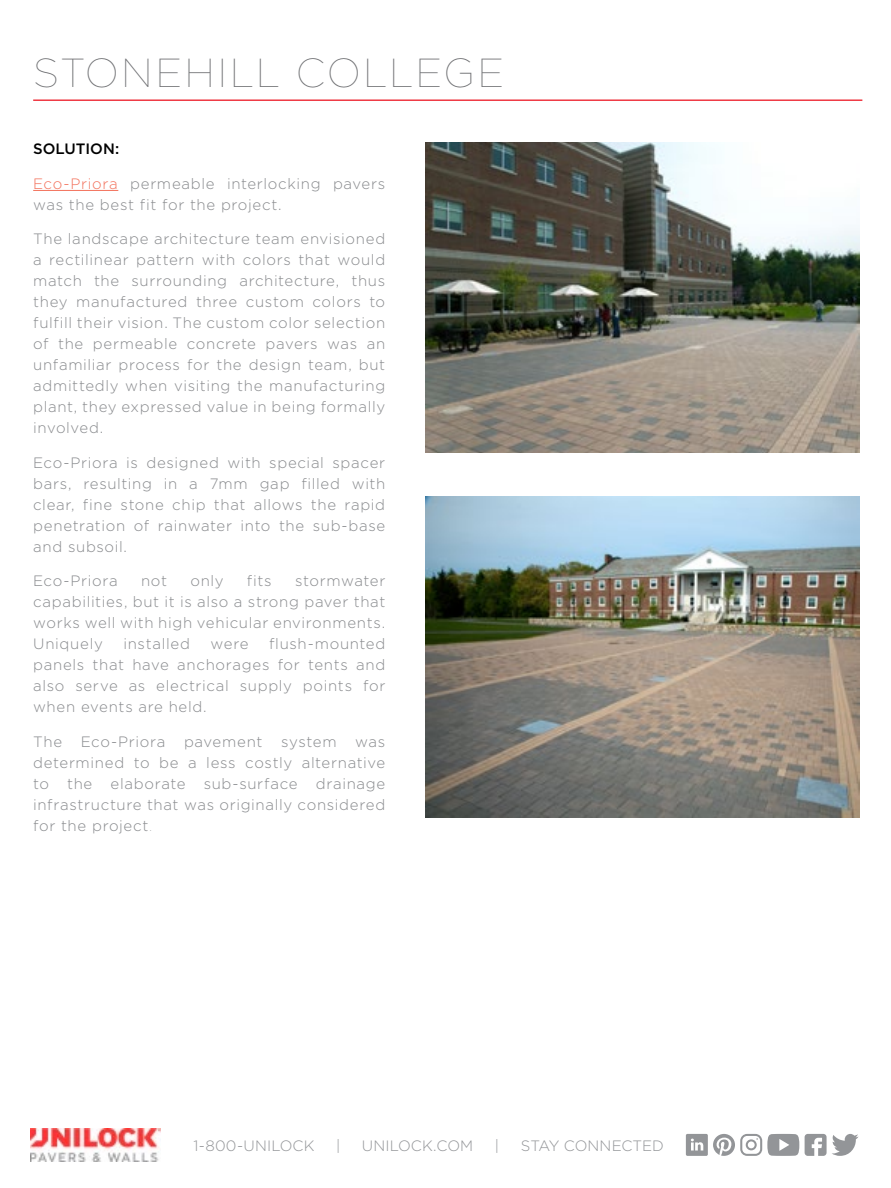
<style>
.page{position:relative;width:891px;height:1188px;background:#fff}
.page>*{position:absolute;margin:0;border:0;box-sizing:border-box;transform-origin:0 0}
.t1{font:100 40.5px "Gotham";letter-spacing:.06em;color:#6d6e71}
.t2{font:300 15px/21px "Gotham";letter-spacing:.045em;color:#888a8d;text-align:justify}
.t3{font:300 15px "Gotham";letter-spacing:.005em;color:#939598}
.t4{font:500 15px "Gotham";color:#000}
.s1{color:#f3715b}
.s2{font-weight:100}
</style>
<div class="page">
<hr style="left:33px;top:190px;width:85px;height:1px;background:#f3715b">
<img style="left:426px;top:496px;width:433px;height:322px">
<img style="left:426px;top:142px;width:433px;height:311px">
<hr style="left:33px;top:99px;width:829px;height:2px;background:#ef3742">
<img style="left:31px;top:1129px;width:129px;height:32px">
<svg style="left:686px;top:1134px;width:113px;height:22px"></svg>
<svg style="left:805px;top:1134px;width:54px;height:22px"></svg>
<h1 class="t1" style="left:33px;top:48px;width:473px">STONEHILL COLLEGE</h1>
<p class="t4" style="left:33px;top:139px;width:88px">SOLUTION:</p>
<p class="t2" style="left:33px;top:173px;width:354px"><span class="s1">Eco-Priora</span> permeable interlocking pavers was the best fit for the project.</p>
<p class="t2" style="left:33px;top:228px;width:354px">The landscape architecture team envisioned a rectilinear pattern with colors that would match the surrounding architecture, thus they manufactured three custom colors to fulfill their vision. The custom color selection of the permeable concrete pavers was an unfamiliar process for the design team, but admittedly when visiting the manufacturing plant, they expressed value in being formally involved.</p>
<p class="t2" style="left:33px;top:452px;width:354px">Eco-Priora is designed with special spacer bars, resulting in a 7mm gap filled with clear, fine stone chip that allows the rapid penetration of rainwater into the sub-base and subsoil.</p>
<p class="t2" style="left:33px;top:570px;width:86px">Eco-Priora</p>
<p class="t2" style="left:141px;top:570px;width:28px">not</p>
<p class="t2" style="left:190px;top:570px;width:35px">only</p>
<p class="t2" style="left:247px;top:570px;width:26px">fits</p>
<p class="t2" style="left:33px;top:570px;width:354px;text-indent:262px">stormwater capabilities, but it is also a strong paver that works well with high vehicular environments.<br>Uniquely</p>
<p class="t2" style="left:33px;top:633px;width:354px;text-indent:236px">flush-mounted panels that have anchorages for tents and also serve as electrical supply points for when events are held.</p>
<p class="t2" style="left:33px;top:731px;width:354px">The Eco-Priora pavement system was determined to be a less costly alternative to the elaborate sub-surface drainage infrastructure that was originally considered for the project<span class="s2">.</span></p>
<p class="t2" style="left:123px;top:633px;width:68px">installed</p>
<p class="t2" style="left:210px;top:633px;width:39px">were</p>
<p class="t3" style="left:194px;top:1136px;width:122px">1-800-UNILOCK</p>
<p class="t3" style="left:336px;top:1136px;width:6px">|</p>
<p class="t3" style="left:362px;top:1136px;width:113px">UNILOCK.COM</p>
<p class="t3" style="left:495px;top:1136px;width:6px">|</p>
<p class="t3" style="left:521px;top:1136px;width:145px">STAY CONNECTED</p>
</div>
